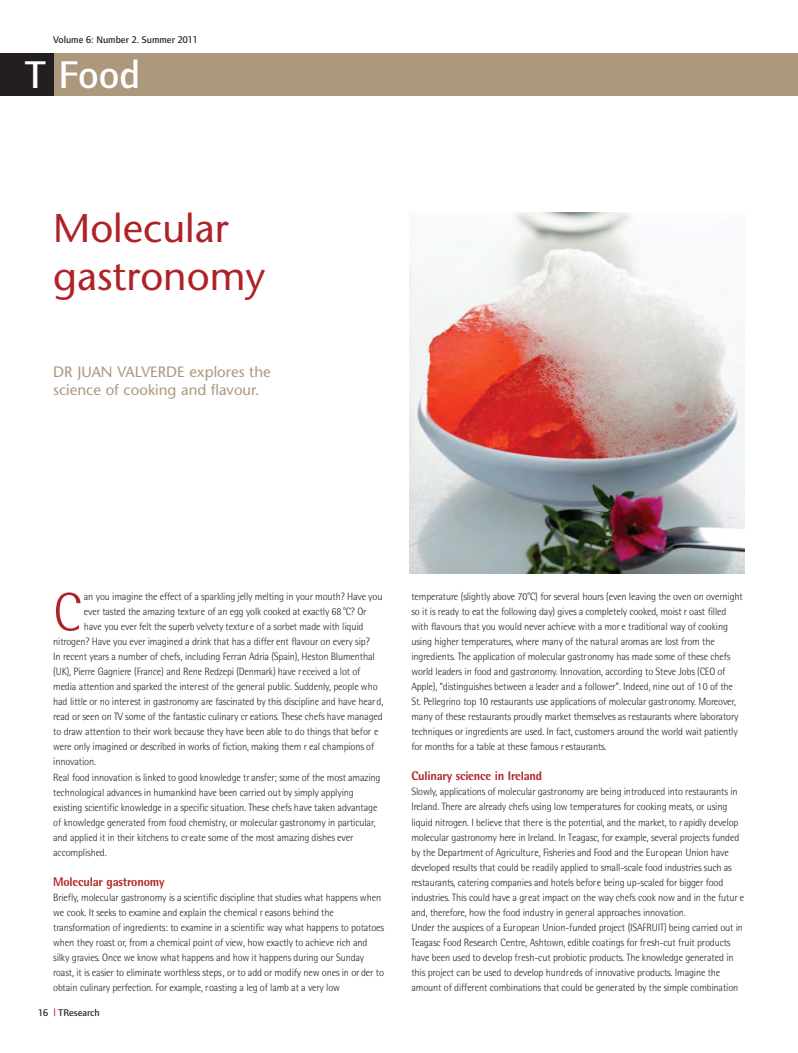
<style>
.page{position:relative;width:798px;height:1053px;background:#fff}
.page>*{position:absolute;margin:0;border:0;box-sizing:border-box;transform-origin:0 0}
.t1{font:300 54.12px "Rotis Semi Sans";color:#af2227}
.t2{font:40px/48px "Stone Sans";color:#af2227}
.t3{font:500 40px "Foundry Form Sans";color:#fff}
.t4{font:15px/18px "Stone Sans";color:#ad987e}
.t5{font:800 12.5px "Rotis Semi Sans";letter-spacing:-.015em;color:#af2227}
.t6{font:300 10.62px/15px "Rotis Semi Sans";letter-spacing:-.015em;color:#231f20}
.t7{font:500 10px "Foundry Form Sans";color:#231f20}
.s1{color:#af2227}
</style>
<div class="page">
<img style="left:409px;top:213px;width:335px;height:360px">
<div style="left:53px;top:53px;width:744px;height:43px;background:#ad987e"></div>
<div style="left:0;top:53px;width:53px;height:43px;background:#231f20"></div>
<p class="t7" style="left:53px;top:36px;width:146px">Volume 6: Number 2. Summer 2011</p>
<h2 class="t3" style="left:25px;top:60px;width:117px">T Food</h2>
<h2 class="t2" style="left:53px;top:208px;width:213px">Molecular gastronomy</h2>
<h3 class="t4" style="left:53px;top:364px;width:219px">DR JUAN VALVERDE explores the science of cooking and flavour.</h3>
<h1 class="t1" style="left:53px;top:581px;width:30px">C</h1>
<p class="t6" style="left:84px;top:589px;width:300px">an you imagine the effect of a sparkling jelly melting in your mouth? Have you</p>
<p class="t6" style="left:84px;top:604px;width:284px">ever tasted the amazing texture of an egg yolk cooked at exactly 68 ºC? Or</p>
<p class="t6" style="left:84px;top:619px;width:281px">have you ever felt the superb velvety texture of a sorbet made with liquid</p>
<p class="t6" style="left:53px;top:634px;width:318px">nitrogen? Have you ever imagined a drink that has a differ ent flavour on every sip?</p>
<p class="t6" style="left:53px;top:649px;width:323px">In recent years a number of chefs, including Ferran Adria (Spain), Heston Blumenthal</p>
<p class="t6" style="left:53px;top:664px;width:308px">(UK), Pierre Gagniere (France) and Rene Redzepi (Denmark) have received a lot of</p>
<p class="t6" style="left:53px;top:679px;width:326px">media attention and sparked the interest of the general public. Suddenly, people who</p>
<p class="t6" style="left:53px;top:694px;width:331px">had little or no interest in gastronomy are fascinated by this discipline and have heard,</p>
<p class="t6" style="left:53px;top:709px;width:331px">read or seen on TV some of the fantastic culinary cr eations. These chefs have managed</p>
<p class="t6" style="left:53px;top:724px;width:326px">to draw attention to their work because they have been able to do things that befor e</p>
<p class="t6" style="left:53px;top:739px;width:322px">were only imagined or described in works of fiction, making them r eal champions of</p>
<p class="t6" style="left:53px;top:754px;width:44px">innovation.</p>
<p class="t6" style="left:53px;top:769px;width:329px">Real food innovation is linked to good knowledge tr ansfer; some of the most amazing</p>
<p class="t6" style="left:53px;top:784px;width:302px">technological advances in humankind have been carried out by simply applying</p>
<p class="t6" style="left:53px;top:799px;width:325px">existing scientific knowledge in a specific situation. These chefs have taken advantage</p>
<p class="t6" style="left:53px;top:814px;width:324px">of knowledge generated from food chemistry, or molecular gastronomy in particular,</p>
<p class="t6" style="left:53px;top:829px;width:301px">and applied it in their kitchens to create some of the most amazing dishes ever</p>
<p class="t6" style="left:53px;top:844px;width:55px">accomplished.</p>
<p class="t5" style="left:53px;top:876px;width:113px">Molecular gastronomy</p>
<p class="t6" style="left:53px;top:889px;width:332px">Briefly, molecular gastronomy is a scientific discipline that studies what happens when we cook. It seeks to examine and explain the chemical r easons behind the transformation of ingredients: to examine in a scientific way what happens to potatoes when they roast or, from a chemical point of view, how exactly to achieve rich and silky gravies. Once we know what happens and how it happens during our Sunday roast, it is easier to eliminate worthless steps, or to add or modify new ones in or der to obtain culinary perfection. For example, roasting a leg of lamb at a very low</p>
<p class="t7" style="left:38px;top:1008px;width:63px">16 <span class="s1">|</span> TResearch</p>
<p class="t6" style="left:411px;top:589px;width:333px">temperature (slightly above 70ºC) for several hours (even leaving the oven on overnight so it is ready to eat the following day) gives a completely cooked, moist r oast filled with flavours that you would never achieve with a mor e traditional way of cooking using higher temperatures, where many of the natural aromas are lost from the ingredients. The application of molecular gastronomy has made some of these chefs world leaders in food and gastronomy. Innovation, according to Steve Jobs (CEO of Apple), “distinguishes between a leader and a follower”. Indeed, nine out of 10 of the St. Pellegrino top 10 restaurants use applications of molecular gastronomy. Moreover, many of these restaurants proudly market themselves as restaurants where laboratory techniques or ingredients are used. In fact, customers around the world wait patiently for months for a table at these famous r estaurants.</p>
<p class="t5" style="left:411px;top:771px;width:132px">Culinary science in Ireland</p>
<p class="t6" style="left:411px;top:784px;width:334px">Slowly, applications of molecular gastronomy are being introduced into restaurants in Ireland. There are already chefs using low temperatures for cooking meats, or using liquid nitrogen. I believe that there is the potential, and the market, to r apidly develop molecular gastronomy here in Ireland. In Teagasc, for example, several projects funded by the Department of Agriculture, Fisheries and Food and the European Union have developed results that could be readily applied to small-scale food industries such as restaurants, catering companies and hotels before being up-scaled for bigger food industries. This could have a great impact on the way chefs cook now and in the futur e and, therefore, how the food industry in general approaches innovation.<br>Under the auspices of a European Union-funded project (ISAFRUIT) being carried out in Teagasc Food Research Centre, Ashtown, edible coatings for fresh-cut fruit products have been used to develop fresh-cut probiotic products. The knowledge generated in this project can be used to develop hundreds of innovative products. Imagine the amount of different combinations that could be generated by the simple combination</p>
</div>
